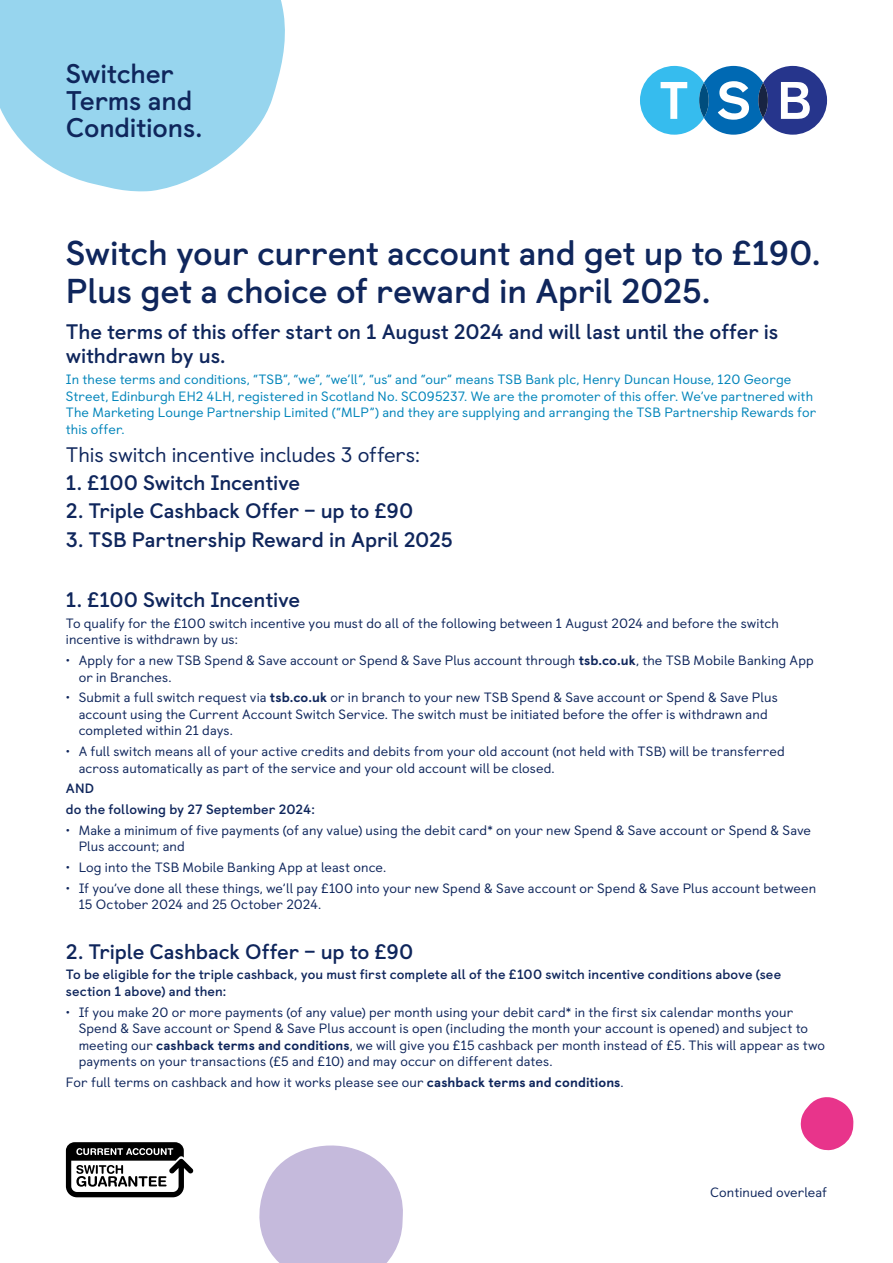
<style>
.page{position:relative;width:893px;height:1263px;background:#fff}
.page>*{position:absolute;margin:0;border:0;box-sizing:border-box;transform-origin:0 0}
.t1{font:700 34.5px/37.5px "TSB Castledown";letter-spacing:-.01em;color:#0f265c}
.t2{font:700 27px/27px "TSB Castledown";letter-spacing:-.01em;color:#0f265c}
.t3{font:700 21px/24px "TSB Castledown";letter-spacing:-.005em;color:#0f265c}
.t4{font:21px "TSB Castledown";letter-spacing:-.005em;color:#0f265c}
.t5{font:13.5px/16.5px "TSB Castledown";letter-spacing:.005em;color:#0f265c}
.t6{font:13.5px/16.5px "TSB Castledown";letter-spacing:.005em;color:#0084ba}
.t7{font:700 13.5px/20.7px "TSB Castledown";letter-spacing:.005em;color:#0f265c}
.s1{font-weight:800}
</style>
<div class="page">
<svg style="left:259px;top:1145px;width:144px;height:118px"></svg>
<svg style="left:801px;top:1097px;width:52px;height:53px"></svg>
<svg style="left:0;top:0;width:285px;height:191px;background:#a6dbf0"></svg>
<svg style="left:640px;top:66px;width:187px;height:69px"></svg>
<svg style="left:66px;top:1142px;width:127px;height:55px"></svg>
<h2 class="t2" style="left:66px;top:60px;width:138px">Switcher<br>Terms and<br>Conditions.</h2>
<h1 class="t1" style="left:66px;top:235px;width:756px">Switch your current account and get up to £190.<br>Plus get a choice of reward in April 2025.</h1>
<h3 class="t3" style="left:66px;top:320px;width:714px">The terms of this offer start on 1 August 2024 and will last until the offer is withdrawn by us.</h3>
<p class="t6" style="left:66px;top:371px;width:752px">In these terms and conditions, “TSB”, “we”, “we’ll”, “us” and “our” means TSB Bank plc, Henry Duncan House, 120 George Street, Edinburgh EH2 4LH, registered in Scotland No. SC095237. We are the promoter of this offer. We’ve partnered with The Marketing Lounge Partnership Limited (“MLP”) and they are supplying and arranging the TSB Partnership Rewards for this offer.</p>
<h3 class="t4" style="left:66px;top:442px;width:356px">This switch incentive includes 3 offers:</h3>
<h3 class="t3" style="left:66px;top:471px;width:236px">1. £100 Switch Incentive</h3>
<h3 class="t3" style="left:66px;top:499px;width:349px">2. Triple Cashback Offer – up to £90</h3>
<h3 class="t3" style="left:66px;top:528px;width:389px">3. TSB Partnership Reward in April 2025</h3>
<h3 class="t3" style="left:66px;top:588px;width:236px">1. £100 Switch Incentive</h3>
<p class="t5" style="left:66px;top:615px;width:714px">To qualify for the £100 switch incentive you must do all of the following between 1 August 2024 and before the switch incentive is withdrawn by us:</p>
<p class="t5" style="left:79px;top:652px;width:737px;text-indent:-13px">• Apply for a new TSB Spend &amp; Save account or Spend &amp; Save Plus account through <span class="s1">tsb.co.uk</span>, the TSB Mobile Banking App or in Branches.</p>
<p class="t5" style="left:79px;top:690px;width:701px;text-indent:-13px">• Submit a full switch request via <span class="s1">tsb.co.uk</span> or in branch to your new TSB Spend &amp; Save account or Spend &amp; Save Plus account using the Current Account Switch Service. The switch must be initiated before the offer is withdrawn and completed within 21 days.</p>
<p class="t5" style="left:79px;top:743px;width:707px;text-indent:-13px">• A full switch means all of your active credits and debits from your old account (not held with TSB) will be transferred across automatically as part of the service and your old account will be closed.</p>
<p class="t7" style="left:66px;top:779px;width:250px">AND<br>do the following by 27 September 2024:</p>
<p class="t5" style="left:79px;top:822px;width:734px;text-indent:-13px">• Make a minimum of five payments (of any value) using the debit card* on your new Spend &amp; Save account or Spend &amp; Save<br>Plus account; and</p>
<p class="t5" style="left:66px;top:859px;width:322px">• Log into the TSB Mobile Banking App at least once.</p>
<p class="t5" style="left:79px;top:880px;width:739px;text-indent:-13px">• If you’ve done all these things, we’ll pay £100 into your new Spend &amp; Save account or Spend &amp; Save Plus account between<br>15 October 2024 and 25 October 2024.</p>
<h3 class="t3" style="left:66px;top:939px;width:349px">2. Triple Cashback Offer – up to £90</h3>
<p class="t7" style="left:66px;top:966px;width:717px;line-height:16.5px">To be eligible for the triple cashback, you must first complete all of the £100 switch incentive conditions above (see section 1 above) and then:</p>
<p class="t5" style="left:79px;top:1004px;width:748px;text-indent:-13px">• If you make 20 or more payments (of any value) per month using your debit card* in the first six calendar months your Spend &amp; Save account or Spend &amp; Save Plus account is open (including the month your account is opened) and subject to meeting our <span class="s1">cashback terms and conditions</span>, we will give you £15 cashback per month instead of £5. This will appear as two payments on your transactions (£5 and £10) and may occur on different dates.</p>
<p class="t5" style="left:66px;top:1074px;width:559px">For full terms on cashback and how it works please see our <span class="s1">cashback terms and conditions</span>.</p>
<p class="t5" style="left:710px;top:1184px;width:118px">Continued overleaf</p>
</div>
